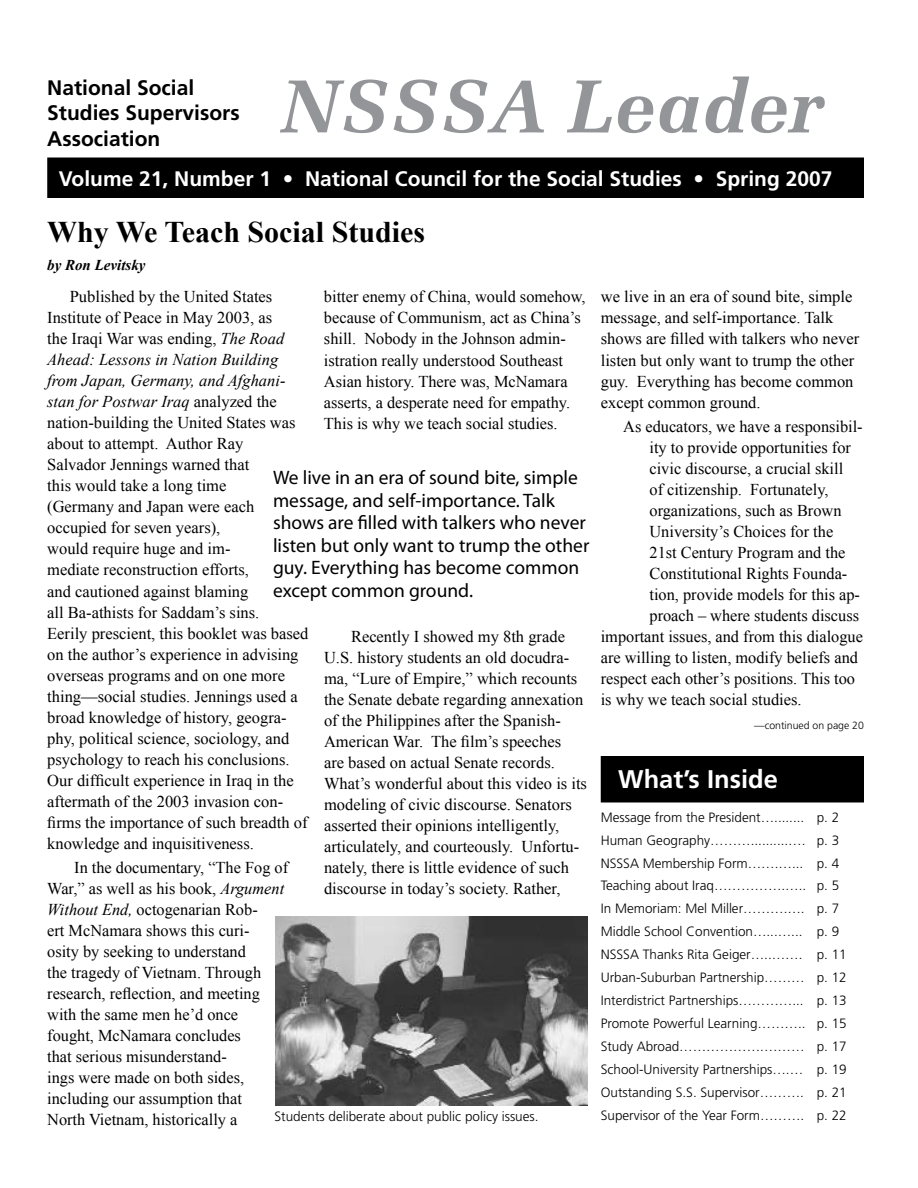
<style>
.page{position:relative;width:918px;height:1188px;background:#fff}
.page>*{position:absolute;margin:0;border:0;box-sizing:border-box;transform-origin:0 0}
.t1{font:italic 700 75px "Melior LT Std";color:#939598}
.t2{font:700 30px "Times New Roman";color:#000}
.t3{font:700 25.5px "Frutiger LT Std";color:#fff}
.t4{font:700 21px "Frutiger LT Std";color:#fff}
.t5{font:700 21px/25.2px "Frutiger LT Std";color:#000}
.t6{font:19.5px/22.5px "Myriad Pro";color:#000}
.t7{font:16.5px/21px "Times New Roman";color:#000}
.t8{font:italic 700 15px "Times New Roman";color:#000}
.t9{font:300 13.5px/23px "Frutiger LT Std";color:#000}
.t10{font:300 10.5px "Frutiger LT Std";color:#000}
.s1{font-style:italic}
</style>
<div class="page">
<div style="left:48px;top:158px;width:815px;height:39px;background:#000"></div>
<div style="left:47px;top:158px;width:817px;height:40px;border:2px solid #000"></div>
<div style="left:602px;top:757px;width:261px;height:45px;background:#000"></div>
<div style="left:601px;top:756px;width:263px;height:46px;border:2px solid #000"></div>
<img style="left:275px;top:916px;width:312px;height:189px">
<p class="t5" style="left:47px;top:75px;width:194px">National Social<br>Studies Supervisors<br>Association</p>
<h1 class="t1" style="left:280px;top:62px;width:543px">NSSSA Leader</h1>
<p class="t4" style="left:59px;top:167px;width:775px">Volume 21, Number 1 • National Council for the Social Studies • Spring 2007</p>
<h2 class="t2" style="left:47px;top:212px;width:379px">Why We Teach Social Studies</h2>
<p class="t8" style="left:47px;top:255px;width:100px">by Ron Levitsky</p>
<p class="t7" style="left:47px;top:286px;width:263px;text-indent:23px">Published by the United States Institute of Peace in May 2003, as<br>the Iraqi War was ending, <span class="s1">The Road Ahead: Lessons in Nation Building from Japan, Germany, and Afghani&shy;stan for Postwar Iraq</span> analyzed the nation-building the United States was about to attempt. Author Ray<br>Salvador Jennings warned that<br>this would take a long time<br>(Germany and Japan were each occupied for seven years),<br>would require huge and im-<br>mediate reconstruction efforts,<br>and cautioned against blaming<br>all Ba-athists for Saddam’s sins.<br>Eerily prescient, this booklet was based on the author’s experience in advising overseas programs and on one more thing—social studies. Jennings used a broad knowledge of history, geogra&shy;phy, political science, sociology, and psychology to reach his conclusions.<br>Our difficult experience in Iraq in the aftermath of the 2003 invasion con&shy;firms the importance of such breadth of knowledge and inquisitiveness.</p>
<p class="t7" style="left:47px;top:856px;width:242px;text-indent:27px">In the documentary, “The Fog of<br>War,” as well as his book, <span class="s1">Argument<br>Without End,</span> octogenarian Rob-<br>ert McNamara shows this curi-<br>osity by seeking to understand<br>the tragedy of Vietnam. Through research, reflection, and meeting with the same men he’d once fought, McNamara concludes<br>that serious misunderstand-<br>ings were made on both sides, including our assumption that<br>North Vietnam, historically a</p>
<p class="t7" style="left:324px;top:286px;width:263px">bitter enemy of China, would somehow, because of Communism, act as China’s shill. Nobody in the Johnson admin&shy;istration really understood Southeast Asian history. There was, McNamara asserts, a desperate need for empathy.<br>This is why we teach social studies.</p>
<p class="t6" style="left:273px;top:466px;width:318px">We live in an era of sound bite, simple message, and self-importance. Talk shows are filled with talkers who never listen but only want to trump the other guy. Everything has become common except common ground.</p>
<p class="t7" style="left:324px;top:625px;width:265px;text-indent:27px">Recently I showed my 8th grade U.S. history students an old docudra&shy;ma, “Lure of Empire,” which recounts the Senate debate regarding annexation of the Philippines after the Spanish-American War. The film’s speeches<br>are based on actual Senate records.<br>What’s wonderful about this video is its modeling of civic discourse. Senators asserted their opinions intelligently, articulately, and courteously. Unfortu&shy;nately, there is little evidence of such discourse in today’s society. Rather,</p>
<p class="t9" style="left:274px;top:1105px;width:266px">Students deliberate about public policy issues.</p>
<p class="t7" style="left:601px;top:286px;width:260px">we live in an era of sound bite, simple message, and self-importance. Talk shows are filled with talkers who never listen but only want to trump the other guy. Everything has become common except common ground.</p>
<p class="t7" style="left:623px;top:415px;width:241px">As educators, we have a responsibil-</p>
<p class="t7" style="left:650px;top:436px;width:203px">ity to provide opportunities for</p>
<p class="t7" style="left:650px;top:457px;width:195px">civic discourse, a crucial skill</p>
<p class="t7" style="left:650px;top:478px;width:181px">of citizenship. Fortunately,</p>
<p class="t7" style="left:650px;top:499px;width:194px">organizations, such as Brown</p>
<p class="t7" style="left:650px;top:520px;width:185px">University’s Choices for the</p>
<p class="t7" style="left:650px;top:541px;width:198px">21st Century Program and the</p>
<p class="t7" style="left:650px;top:562px;width:199px">Constitutional Rights Founda-</p>
<p class="t7" style="left:650px;top:583px;width:212px">tion, provide models for this ap-</p>
<p class="t7" style="left:650px;top:604px;width:211px">proach – where students discuss</p>
<p class="t7" style="left:601px;top:625px;width:264px">important issues, and from this dialogue</p>
<p class="t7" style="left:601px;top:646px;width:259px">are willing to listen, modify beliefs and</p>
<p class="t7" style="left:601px;top:667px;width:256px">respect each other’s positions. This too</p>
<p class="t7" style="left:601px;top:688px;width:203px">is why we teach social studies.</p>
<p class="t10" style="left:754px;top:720px;width:111px">—continued on page 20</p>
<h3 class="t3" style="left:618px;top:764px;width:161px">What’s Inside</h3>
<p class="t9" style="left:601px;top:806px;width:248px">Message from the President…........ p. 2<br>Human Geography………..........…. p. 3<br>NSSSA Membership Form…….…... p. 4<br>Teaching about Iraq…………….….. p. 5<br>In Memoriam: Mel Miller……….…. p. 7<br>Middle School Convention…...…... p. 9<br>NSSSA Thanks Rita Geiger…..……. p. 11<br>Urban-Suburban Partnership……… p. 12<br>Interdistrict Partnerships…………... p. 13<br>Promote Powerful Learning……….. p. 15<br>Study Abroad……………….……… p. 17<br>School-University Partnerships….… p. 19<br>Outstanding S.S. Supervisor………. p. 21<br>Supervisor of the Year Form………. p. 22</p>
</div>
